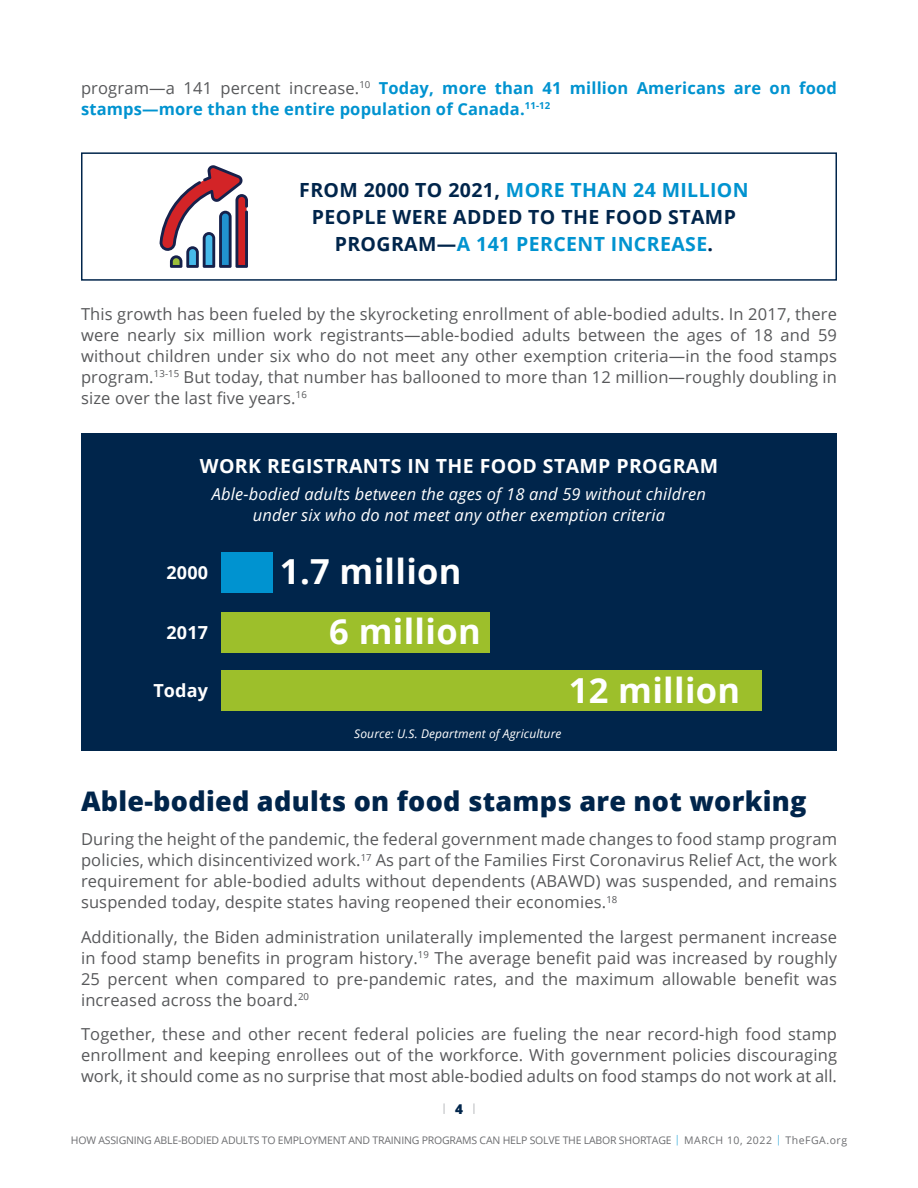
<style>
.page{position:relative;width:918px;height:1188px;background:#fff}
.page>*{position:absolute;margin:0;border:0;box-sizing:border-box;transform-origin:0 0}
.Table_Text{font:700 34.5px "Open Sans";letter-spacing:.01em;color:#fff}
.Section_Header{font:800 27px "Open Sans";letter-spacing:.01em;color:#00254b}
.Inline_Graphic{font:700 19.5px/27px "Open Sans";letter-spacing:.02em;color:#00254b;text-align:center}
.Inline_Graphic-2{font:700 19.5px "Open Sans";letter-spacing:.02em;color:#fff}
.Table_Text-2{font:700 18px "Open Sans";letter-spacing:.01em;color:#fff}
.Body_Text{font:16.5px/21px "Open Sans";letter-spacing:.01em;color:#57585a;text-align:justify}
.Body_Text-2{font:700 16.5px/21px "Open Sans";letter-spacing:.01em;color:#0093d0}
.Inline_graphic_subhe{font:italic 16.5px/21px "Open Sans";letter-spacing:.01em;color:#fff;text-align:center}
.t1{font:800 13.5px "Open Sans";color:#00254b}
.Source{font:italic 12px "Open Sans";letter-spacing:.01em;color:#fff}
.t2{font:10.5px "Open Sans";letter-spacing:-.02em;color:#6c6d70}
.s1{font-weight:400;color:#57585a}
.s2{color:#0093d0}
.s3{color:#4db4de}
</style>
<div class="page">
<svg style="left:443px;top:1103px;width:2px;height:11px"></svg>
<svg style="left:473px;top:1103px;width:2px;height:11px"></svg>
<svg style="left:159px;top:165px;width:89px;height:103px"></svg>
<div style="left:81px;top:152px;width:756px;height:129px;border:2px solid #00254b"></div>
<div style="left:81px;top:434px;width:756px;height:317px;background:#00254b"></div>
<div style="left:221px;top:552px;width:52px;height:40px;background:#0093d0"></div>
<div style="left:221px;top:612px;width:268px;height:40px;background:#9dbf2b"></div>
<div style="left:221px;top:670px;width:540px;height:41px;background:#9dbf2b"></div>
<p class="Body_Text-2" style="left:81px;top:77px;width:758px"><span class="s1">program—a 141 percent increase.</span><sup>10</sup> Today, more than 41 million Americans are on food stamps—more than the entire population of Canada.<sup>11-12</sup></p>
<p class="Inline_Graphic" style="left:299px;top:176px;width:451px">FROM 2000 TO 2021, <span class="s2">MORE THAN 24 MILLION<br></span>PEOPLE WERE ADDED TO THE FOOD STAMP<br>PROGRAM—<span class="s2">A 141 PERCENT INCREASE</span>.</p>
<p class="Body_Text" style="left:81px;top:303px;width:758px">This growth has been fueled by the skyrocketing enrollment of able-bodied adults. In 2017, there were nearly six million work registrants—able-bodied adults between the ages of 18 and 59 without children under six who do not meet any other exemption criteria—in the food stamps program.<sup>13-15</sup> But today, that number has ballooned to more than 12 million—roughly doubling in size over the last five years.<sup>16</sup></p>
<p class="Inline_Graphic-2" style="left:200px;top:453px;width:520px">WORK REGISTRANTS IN THE FOOD STAMP PROGRAM</p>
<p class="Inline_graphic_subhe" style="left:212px;top:483px;width:496px">Able-bodied adults between the ages of 18 and 59 without children under six who do not meet any other exemption criteria</p>
<p class="Table_Text-2" style="left:167px;top:560px;width:43px">2000</p>
<p class="Table_Text" style="left:280px;top:548px;width:183px">1.7 million</p>
<p class="Table_Text-2" style="left:167px;top:620px;width:43px">2017</p>
<p class="Table_Text" style="left:329px;top:608px;width:153px">6 million</p>
<p class="Table_Text-2" style="left:153px;top:678px;width:56px">Today</p>
<p class="Table_Text" style="left:569px;top:666px;width:173px">12 million</p>
<p class="Source" style="left:354px;top:725px;width:209px">Source: U.S. Department of Agriculture</p>
<p class="Section_Header" style="left:81px;top:780px;width:727px">Able-bodied adults on food stamps are not working</p>
<p class="Body_Text" style="left:81px;top:828px;width:758px">During the height of the pandemic, the federal government made changes to food stamp program policies, which disincentivized work.<sup>17</sup> As part of the Families First Coronavirus Relief Act, the work requirement for able-bodied adults without dependents (ABAWD) was suspended, and remains suspended today, despite states having reopened their economies.<sup>18</sup></p>
<p class="Body_Text" style="left:81px;top:926px;width:758px">Additionally, the Biden administration unilaterally implemented the largest permanent increase in food stamp benefits in program history.<sup>19</sup> The average benefit paid was increased by roughly 25 percent when compared to pre-pandemic rates, and the maximum allowable benefit was increased across the board.<sup>20</sup></p>
<p class="Body_Text" style="left:81px;top:1023px;width:758px">Together, these and other recent federal policies are fueling the near record-high food stamp enrollment and keeping enrollees out of the workforce. With government policies discouraging work, it should come as no surprise that most able-bodied adults on food stamps do not work at all.</p>
<p class="t1" style="left:455px;top:1099px;width:9px">4</p>
<p class="t2" style="left:71px;top:1133px;width:778px">HOW ASSIGNING ABLE-BODIED ADULTS TO EMPLOYMENT AND TRAINING PROGRAMS CAN HELP SOLVE THE LABOR SHORTAGE <span class="s3">|</span> MARCH 10, 2022 <span class="s3">|</span> TheFGA.org</p>
</div>
